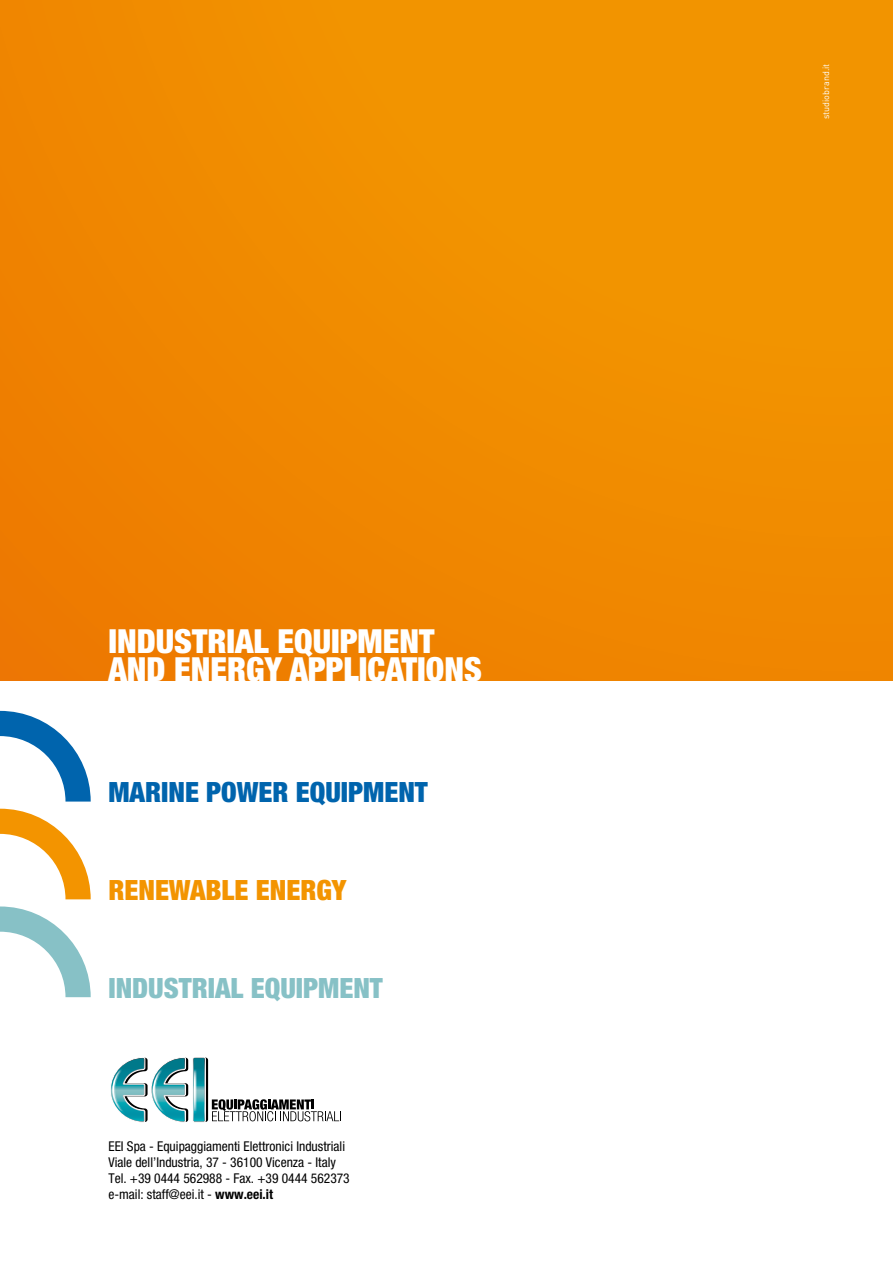
<style>
.page{position:relative;width:893px;height:1263px;background:#fff}
.page>*{position:absolute;margin:0;border:0;box-sizing:border-box;transform-origin:0 0}
.t1{font:900 condensed 33.15px/27.9px "Helvetica Neue";color:#fff}
.t2{font:900 condensed 27.9px "Helvetica Neue";color:#0064ad}
.t3{font:900 condensed 27.9px "Helvetica Neue";color:#87c1c6}
.t4{font:900 condensed 27.9px "Helvetica Neue";color:#f39400}
.t5{font:condensed 13.5px/16.2px "Helvetica Neue";color:#000}
.t6{font:9px "DIN";color:#fff}
.s1{font-weight:700}
</style>
<div class="page">
<div style="left:0;top:0;width:893px;height:680px;background:linear-gradient(to right,#ef8200,#f29400)"></div>
<div style="left:194px;top:1057px;width:14px;height:65px;background:#000;border-radius:3px"></div>
<div style="left:192px;top:1057px;width:14px;height:65px;border:1px solid #fff;border-radius:2px"></div>
<svg style="left:111px;top:1057px;width:94px;height:65px"></svg>
<svg style="left:212px;top:1099px;width:129px;height:22px"></svg>
<svg style="left:0;top:809px;width:91px;height:90px"></svg>
<svg style="left:1px;top:711px;width:90px;height:90px"></svg>
<svg style="left:0;top:906px;width:91px;height:91px"></svg>
<img style="left:0;top:394px;width:1px;height:382px">
<h1 class="t1" style="left:108px;top:627px;width:375px">INDUSTRIAL EQUIPMENT<br>AND ENERGY APPLICATIONS</h1>
<h2 class="t2" style="left:108px;top:775px;width:321px">MARINE POWER EQUIPMENT</h2>
<h2 class="t4" style="left:108px;top:873px;width:240px">RENEWABLE ENERGY</h2>
<h2 class="t3" style="left:108px;top:971px;width:276px">INDUSTRIAL EQUIPMENT</h2>
<p class="t5" style="left:108px;top:1137px;width:243px">EEI Spa - Equipaggiamenti Elettronici Industriali Viale dell’Industria, 37 - 36100 Vicenza - Italy Tel. +39 0444 562988 - Fax. +39 0444 562373 e-mail: staff@eei.it - <span class="s1">www.eei.it</span></p>
<p class="t6" style="left:820px;top:119px;width:57px;rotate:-90deg">studiobrand.it</p>
</div>
